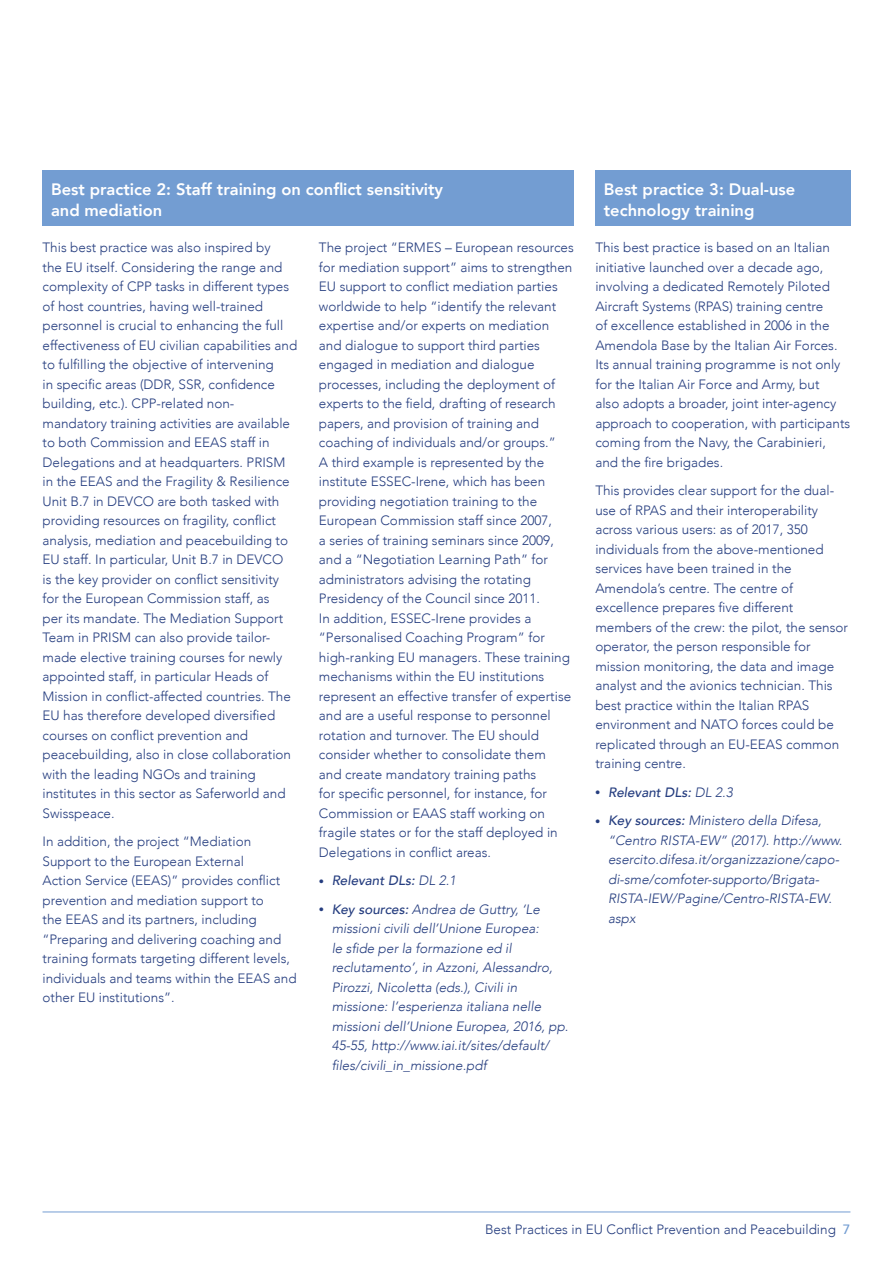
<style>
.page{position:relative;width:893px;height:1263px;background:#fff}
.page>*{position:absolute;margin:0;border:0;box-sizing:border-box;transform-origin:0 0}
.t1{font:800 16.5px/21px "Avenir";color:#fff}
.t2{font:300 13.5px/19.5px "Avenir";color:#253d7f}
.t3{font:italic 300 13.5px/19.5px "Avenir";color:#253d7f}
.t4{font:italic 500 13.5px "Avenir";color:#253d7f}
.s1{font-weight:300;font-style:normal;font-size:10.5px}
.s2{font-weight:300}
.s3{font-style:normal;font-size:10.5px}
.s4{font-weight:500}
.s5{font-weight:500;color:#739dd2}
</style>
<div class="page">
<hr style="left:43px;top:1211px;width:807px;height:1px;background:#739dd2">
<div style="left:595px;top:170px;width:255px;height:55px;background:#739dd2"></div>
<div style="left:43px;top:170px;width:531px;height:55px;background:#739dd2"></div>
<p class="t1" style="left:51px;top:179px;width:394px">Best practice 2: Staff training on conflict sensitivity and mediation</p>
<p class="t2" style="left:43px;top:238px;width:256px">This best practice was also inspired by<br>the EU itself. Considering the range and complexity of CPP tasks in different types of host countries, having well-trained personnel is crucial to enhancing the full effectiveness of EU civilian capabilities and to fulfilling the objective of intervening<br>in specific areas (DDR, SSR, confidence building, etc.). CPP-related non&shy;mandatory training activities are available to both Commission and EEAS staff in Delegations and at headquarters. PRISM in the EEAS and the Fragility &amp; Resilience Unit B.7 in DEVCO are both tasked with providing resources on fragility, conflict analysis, mediation and peacebuilding to EU staff. In particular, Unit B.7 in DEVCO<br>is the key provider on conflict sensitivity for the European Commission staff, as<br>per its mandate. The Mediation Support Team in PRISM can also provide tailor&shy;made elective training courses for newly appointed staff, in particular Heads of Mission in conflict-affected countries. The EU has therefore developed diversified courses on conflict prevention and peacebuilding, also in close collaboration with the leading NGOs and training institutes in this sector as Saferworld and Swisspeace.</p>
<p class="t2" style="left:43px;top:832px;width:256px">In addition, the project “Mediation Support to the European External<br>Action Service (EEAS)” provides conflict prevention and mediation support to<br>the EEAS and its partners, including “Preparing and delivering coaching and training formats targeting different levels, individuals and teams within the EEAS and other EU institutions”.</p>
<p class="t2" style="left:319px;top:238px;width:256px">The project “ERMES – European resources for mediation support” aims to strengthen EU support to conflict mediation parties worldwide to help “identify the relevant expertise and/or experts on mediation and dialogue to support third parties engaged in mediation and dialogue processes, including the deployment of experts to the field, drafting of research papers, and provision of training and coaching of individuals and/or groups.”<br>A third example is represented by the institute ESSEC-Irene, which has been providing negotiation training to the European Commission staff since 2007,<br>a series of training seminars since 2009, and a “Negotiation Learning Path” for administrators advising the rotating Presidency of the Council since 2011.<br>In addition, ESSEC-Irene provides a “Personalised Coaching Program” for high-ranking EU managers. These training mechanisms within the EU institutions represent an effective transfer of expertise and are a useful response to personnel rotation and turnover. The EU should consider whether to consolidate them<br>and create mandatory training paths<br>for specific personnel, for instance, for Commission or EAAS staff working on fragile states or for the staff deployed in Delegations in conflict areas.</p>
<p class="t4" style="left:319px;top:873px;width:139px"><span class="s1">•</span> Relevant DLs: <span class="s2">DL 2.1</span></p>
<p class="t3" style="left:332px;top:899px;width:238px;text-indent:-13px"><span class="s3">•</span> <span class="s4">Key sources:</span> Andrea de Guttry, ‘Le missioni civili dell’Unione Europea:<br>le sfide per la formazione ed il reclutamento’, in Azzoni, Alessandro, Pirozzi, Nicoletta (eds.), Civili in missione: l’esperienza italiana nelle missioni dell’Unione Europea, 2016, pp.<br>45-55, http://www.iai.it/sites/default/ files/civili_in_missione.pdf</p>
<p class="t1" style="left:604px;top:179px;width:193px">Best practice 3: Dual-use technology training</p>
<p class="t2" style="left:595px;top:238px;width:256px">This best practice is based on an Italian initiative launched over a decade ago, involving a dedicated Remotely Piloted Aircraft Systems (RPAS) training centre<br>of excellence established in 2006 in the Amendola Base by the Italian Air Forces.<br>Its annual training programme is not only for the Italian Air Force and Army, but<br>also adopts a broader, joint inter-agency approach to cooperation, with participants coming from the Navy, the Carabinieri, and the fire brigades.</p>
<p class="t2" style="left:595px;top:481px;width:254px">This provides clear support for the dual&shy;use of RPAS and their interoperability across various users: as of 2017, 350 individuals from the above-mentioned services have been trained in the Amendola’s centre. The centre of excellence prepares five different members of the crew: the pilot, the sensor operator, the person responsible for mission monitoring, the data and image analyst and the avionics technician. This best practice within the Italian RPAS environment and NATO forces could be replicated through an EU-EEAS common training centre.</p>
<p class="t4" style="left:595px;top:784px;width:139px"><span class="s1">•</span> Relevant DLs: <span class="s2">DL 2.3</span></p>
<p class="t3" style="left:608px;top:811px;width:236px;text-indent:-13px"><span class="s3">•</span> <span class="s4">Key sources:</span> Ministero della Difesa, “Centro RISTA-EW” (2017). http://www. esercito.difesa.it/organizzazione/capo&shy;di-sme/comfoter-supporto/Brigata-RISTA-IEW/Pagine/Centro-RISTA-EW. aspx</p>
<p class="t2" style="left:485px;top:1219px;width:367px">Best Practices in EU Conflict Prevention and Peacebuilding <span class="s5">7</span></p>
</div>
